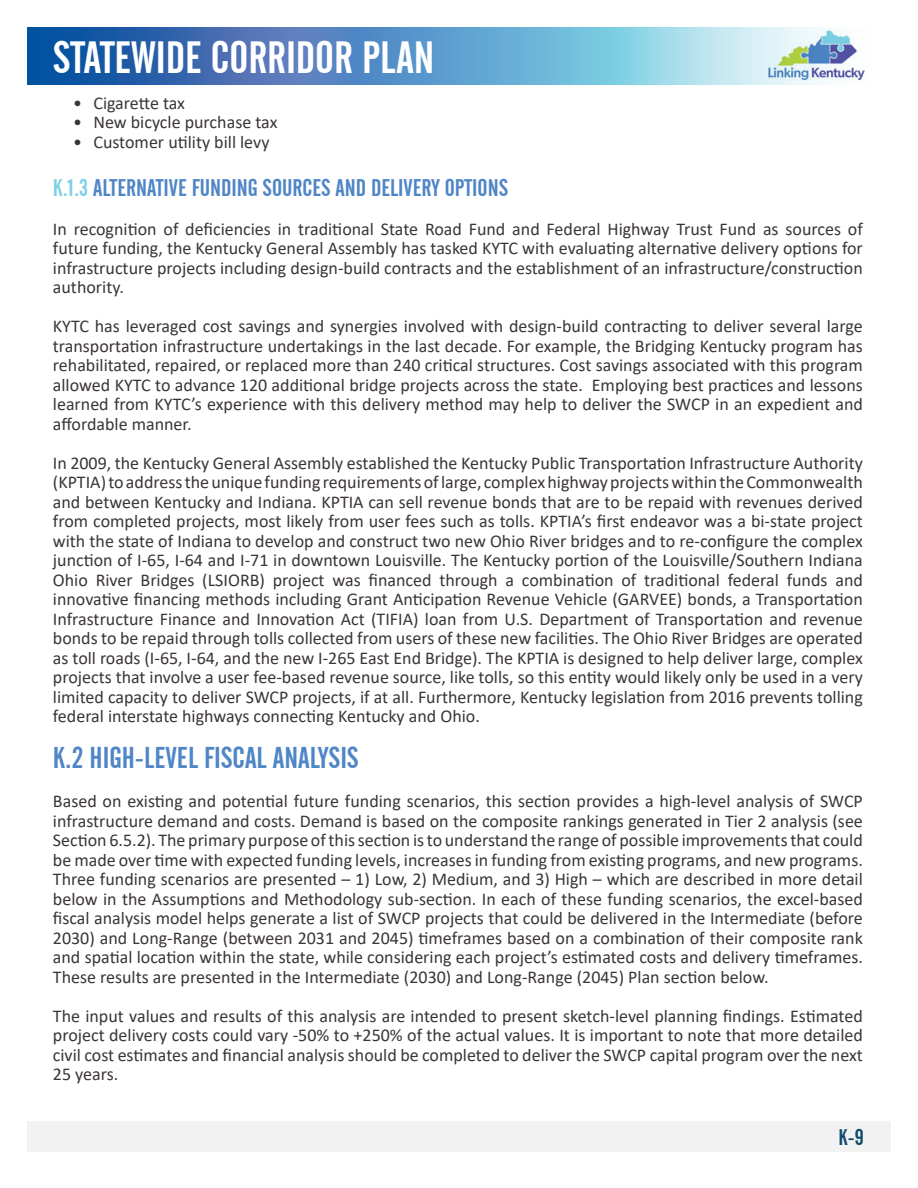
<style>
.page{position:relative;width:918px;height:1188px;background:#fff}
.page>*{position:absolute;margin:0;border:0;box-sizing:border-box;transform-origin:0 0}
.t1{font:45px "Alternate Gothic No 2 BT";color:#fff}
.t2{font:30px "Alternate Gothic No 2 BT";color:#4f86c6}
.t3{font:24px "Alternate Gothic No 2 BT";color:#4f86c6}
.t4{font:22.5px "Alternate Gothic No 2 BT";color:#124c6d}
.t5{font:18px/19.5px "Calibri";color:#3b3635;text-align:justify}
.s1{color:#7ed1e3}
</style>
<div class="page">
<div style="left:27px;top:1122px;width:864px;height:30px;background:#f2f2f2"></div>
<svg style="left:27px;top:27px;width:838px;height:57px;background:#6199c9"></svg>
<img style="left:768px;top:31px;width:96px;height:49px">
<h1 class="t1" style="left:53px;top:32px;width:383px">STATEWIDE CORRIDOR PLAN</h1>
<p class="t5" style="left:73px;top:92px;width:113px">• Cigarette tax</p>
<p class="t5" style="left:73px;top:112px;width:206px">• New bicycle purchase tax</p>
<p class="t5" style="left:73px;top:131px;width:198px">• Customer utility bill levy</p>
<p class="t3" style="left:53px;top:174px;width:457px"><span class="s1">K.1.3</span> ALTERNATIVE FUNDING SOURCES AND DELIVERY OPTIONS</p>
<p class="t5" style="left:53px;top:219px;width:812px">In recognition of deficiencies in traditional State Road Fund and Federal Highway Trust Fund as sources of future funding, the Kentucky General Assembly has tasked KYTC with evaluating alternative delivery options for infrastructure projects including design-build contracts and the establishment of an infrastructure/construction authority.</p>
<p class="t5" style="left:53px;top:316px;width:812px">KYTC has leveraged cost savings and synergies involved with design-build contracting to deliver several large transportation infrastructure undertakings in the last decade. For example, the Bridging Kentucky program has rehabilitated, repaired, or replaced more than 240 critical structures. Cost savings associated with this program allowed KYTC to advance 120 additional bridge projects across the state. Employing best practices and lessons learned from KYTC’s experience with this delivery method may help to deliver the SWCP in an expedient and affordable manner.</p>
<p class="t5" style="left:53px;top:453px;width:812px">In 2009, the Kentucky General Assembly established the Kentucky Public Transportation Infrastructure Authority (KPTIA) to address the unique funding requirements of large, complex highway projects within the Commonwealth and between Kentucky and Indiana. KPTIA can sell revenue bonds that are to be repaid with revenues derived from completed projects, most likely from user fees such as tolls. KPTIA’s first endeavor was a bi-state project with the state of Indiana to develop and construct two new Ohio River bridges and to re-configure the complex junction of I-65, I-64 and I-71 in downtown Louisville. The Kentucky portion of the Louisville/Southern Indiana Ohio River Bridges (LSIORB) project was financed through a combination of traditional federal funds and innovative financing methods including Grant Anticipation Revenue Vehicle (GARVEE) bonds, a Transportation Infrastructure Finance and Innovation Act (TIFIA) loan from U.S. Department of Transportation and revenue bonds to be repaid through tolls collected from users of these new facilities. The Ohio River Bridges are operated as toll roads (I-65, I-64, and the new I-265 East End Bridge). The KPTIA is designed to help deliver large, complex projects that involve a user fee-based revenue source, like tolls, so this entity would likely only be used in a very limited capacity to deliver SWCP projects, if at all. Furthermore, Kentucky legislation from 2016 prevents tolling federal interstate highways connecting Kentucky and Ohio.</p>
<p class="t2" style="left:53px;top:741px;width:307px">K.2 HIGH-LEVEL FISCAL ANALYSIS</p>
<p class="t5" style="left:53px;top:791px;width:812px">Based on existing and potential future funding scenarios, this section provides a high-level analysis of SWCP infrastructure demand and costs. Demand is based on the composite rankings generated in Tier 2 analysis (see Section 6.5.2). The primary purpose of this section is to understand the range of possible improvements that could be made over time with expected funding levels, increases in funding from existing programs, and new programs.<br>Three funding scenarios are presented – 1) Low, 2) Medium, and 3) High – which are described in more detail below in the Assumptions and Methodology sub-section. In each of these funding scenarios, the excel-based fiscal analysis model helps generate a list of SWCP projects that could be delivered in the Intermediate (before 2030) and Long-Range (between 2031 and 2045) timeframes based on a combination of their composite rank and spatial location within the state, while considering each project’s estimated costs and delivery timeframes.<br>These results are presented in the Intermediate (2030) and Long-Range (2045) Plan section below.</p>
<p class="t5" style="left:53px;top:1005px;width:811px">The input values and results of this analysis are intended to present sketch-level planning findings. Estimated project delivery costs could vary -50% to +250% of the actual values. It is important to note that more detailed civil cost estimates and financial analysis should be completed to deliver the SWCP capital program over the next 25 years.</p>
<p class="t4" style="left:839px;top:1125px;width:27px">K-9</p>
</div>
